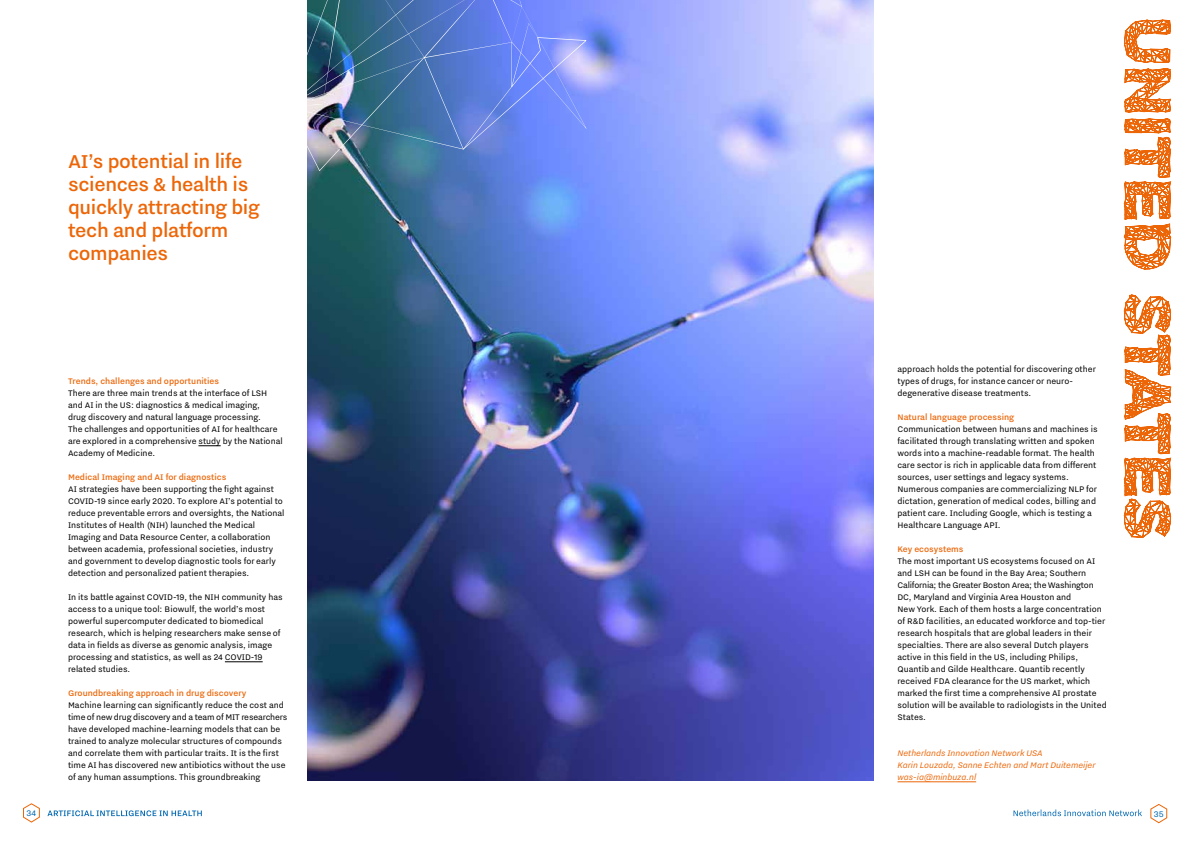
<style>
.page{position:relative;width:1191px;height:842px;background:#fff}
.page>*{position:absolute;margin:0;border:0;box-sizing:border-box;transform-origin:0 0}
.t1{font:66.2px "POLYA Regular";color:#ec6608}
.t2{font:500 23px/23px "Nitti Grotesk";letter-spacing:-.015em;color:#ec6608}
.t3{font:10px/12px "Nitti Grotesk";color:#000}
.t4{font:500 10px "Nitti Grotesk";color:#ec6608}
.t5{font:italic 10px/12px "Nitti Grotesk";color:#ec6608}
.t6{font:10px "Nitti Grotesk";color:#0068b2}
</style>
<div class="page">
<svg style="left:1150px;top:804px;width:17px;height:19px"></svg>
<svg style="left:47px;top:810px;width:155px;height:6px"></svg>
<svg style="left:1013px;top:809px;width:129px;height:7px"></svg>
<svg style="left:23px;top:803px;width:17px;height:20px"></svg>
<svg style="left:198px;top:445px;width:23px;height:1px"></svg>
<hr style="left:225px;top:661px;width:38px;height:1px;background:#000">
<hr style="left:897px;top:781px;width:79px;height:1px;background:#ec6608">
<img style="left:308px;top:0;width:565px;height:780px">
<svg style="left:307px;top:149px;width:278px;height:45px;background:#507bb3"></svg>
<img style="left:307px;top:0;width:279px;height:149px">
<svg style="left:307px;top:0;width:216px;height:115px;background:#4b73ad"></svg>
<h1 class="t2" style="left:68px;top:149px;width:193px">AI’s potential in life sciences &amp; health is quickly attracting big tech and platform companies</h1>
<p class="t4" style="left:68px;top:375px;width:153px">Trends, challenges and opportunities</p>
<p class="t3" style="left:68px;top:387px;width:216px">There are three main trends at the interface of LSH and AI in the US: diagnostics &amp; medical imaging,<br>drug discovery and natural language processing.<br>The challenges and opportunities of AI for healthcare are explored in a comprehensive study by the National Academy of Medicine.</p>
<p class="t4" style="left:68px;top:471px;width:160px">Medical Imaging and AI for diagnostics</p>
<p class="t3" style="left:68px;top:483px;width:218px">AI strategies have been supporting the fght against COVID-19 since early 2020. To explore AI’s potential to reduce preventable errors and oversights, the National Institutes of Health (NIH) launched the Medical Imaging and Data Resource Center, a collaboration between academia, professional societies, industry and government to develop diagnostic tools for early detection and personalized patient therapies.</p>
<p class="t3" style="left:68px;top:591px;width:216px">In its battle against COVID-19, the NIH community has access to a unique tool: Biowulf, the world’s most powerful supercomputer dedicated to biomedical research, which is helping researchers make sense of data in felds as diverse as genomic analysis, image processing and statistics, as well as 24 COVID-19 related studies.</p>
<p class="t4" style="left:68px;top:687px;width:180px">Groundbreaking approach in drug discovery</p>
<p class="t3" style="left:68px;top:699px;width:221px">Machine learning can signifcantly reduce the cost and time of new drug discovery and a team of MIT researchers have developed machine-learning models that can be trained to analyze molecular structures of compounds and correlate them with particular traits. It is the frst time AI has discovered new antibiotics without the use of any human assumptions. This groundbreaking</p>
<p class="t3" style="left:897px;top:363px;width:200px">approach holds the potential for discovering other types of drugs, for instance cancer or neuro&shy;degenerative disease treatments.</p>
<p class="t4" style="left:897px;top:411px;width:118px">Natural language processing</p>
<p class="t3" style="left:897px;top:423px;width:202px">Communication between humans and machines is facilitated through translating written and spoken words into a machine-readable format. The health care sector is rich in applicable data from different sources, user settings and legacy systems.<br>Numerous companies are commercializing NLP for dictation, generation of medical codes, billing and patient care. Including Google, which is testing a Healthcare Language API.</p>
<p class="t4" style="left:897px;top:543px;width:68px">Key ecosystems</p>
<p class="t3" style="left:897px;top:555px;width:211px">The most important US ecosystems focused on AI and LSH can be found in the Bay Area; Southern California; the Greater Boston Area; the Washington DC, Maryland and Virginia Area Houston and<br>New York. Each of them hosts a large concentration of R&amp;D facilities, an educated workforce and top-tier research hospitals that are global leaders in their specialties. There are also several Dutch players active in this feld in the US, including Philips, Quantib and Gilde Healthcare. Quantib recently received FDA clearance for the US market, which marked the frst time a comprehensive AI prostate solution will be available to radiologists in the United States.</p>
<p class="t5" style="left:897px;top:747px;width:199px">Netherlands Innovation Network USA<br>Karin Louzada, Sanne Echten and Mart Duitemeijer was-ia@minbuza.nl</p>
<p class="t1" style="left:1184px;top:17px;width:524px;rotate:90deg">UNITED STATES</p>
<p class="t6" style="left:26px;top:807px;width:11px">34</p>
<p class="t6" style="left:1153px;top:808px;width:11px">35</p>
</div>
